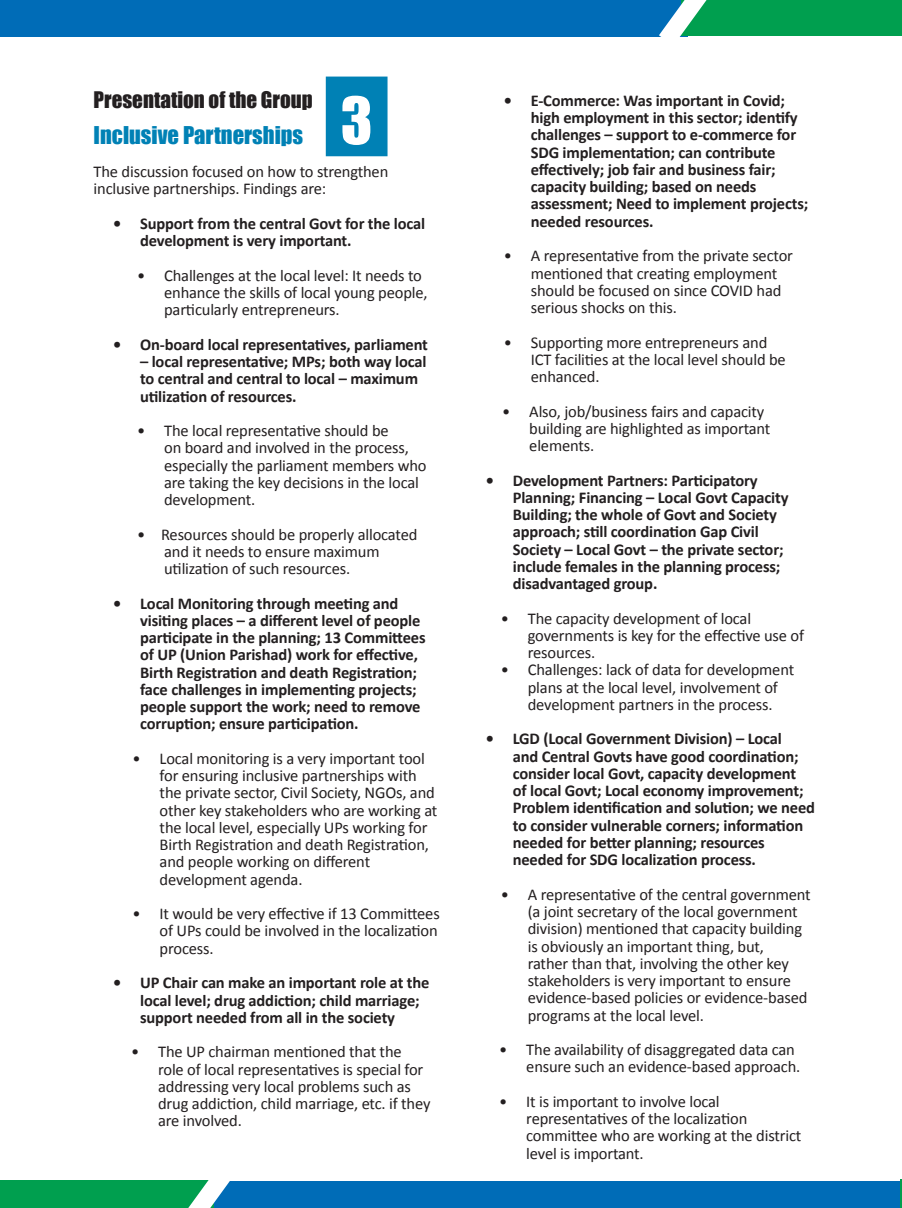
<style>
.page{position:relative;width:902px;height:1208px;background:#fff}
.page>*{position:absolute;margin:0;border:0;box-sizing:border-box;transform-origin:0 0}
.t1{font:60px "Impact";color:#fff}
.t2{font:22.5px "Impact";color:#0081b5}
.t3{font:21px "Impact";color:#231f20}
.t4{font:16.5px/17.2px "Calibri";letter-spacing:-.01em;color:#231f20}
.t5{font:700 16.5px/17.2px "Calibri";letter-spacing:-.01em;color:#231f20}
</style>
<div class="page">
<div style="left:0;top:0;width:687px;height:37px;background:#006cb7"></div>
<div style="left:681px;top:0;width:220px;height:36px;background:#009f4f"></div>
<svg style="left:659px;top:0;width:47px;height:37px"></svg>
<div style="left:326px;top:77px;width:61px;height:79px;background:#0081b5"></div>
<div style="left:181px;top:1181px;width:720px;height:27px;background:#006cb7"></div>
<div style="left:0;top:1181px;width:213px;height:27px;background:#009f4f"></div>
<svg style="left:188px;top:1180px;width:42px;height:28px"></svg>
<svg style="left:900px;top:1179px;width:1px;height:29px"></svg>
<p class="t3" style="left:94px;top:83px;width:220px">Presentation of the Group</p>
<p class="t1" style="left:340px;top:74px;width:33px">3</p>
<p class="t4" style="left:94px;top:162px;width:296px">The discussion focused on how to strengthen</p>
<p class="t4" style="left:94px;top:180px;width:234px">inclusive partnerships. Findings are:</p>
<p class="t5" style="left:140px;top:214px;width:286px;text-indent:-27px">• Support from the central Govt for the local development is very important.</p>
<p class="t4" style="left:164px;top:266px;width:265px;text-indent:-27px">• Challenges at the local level: It needs to enhance the skills of local young people, particularly entrepreneurs.</p>
<p class="t5" style="left:113px;top:335px;width:316px">• On-board local representatives, parliament</p>
<p class="t5" style="left:140px;top:352px;width:288px">– local representative; MPs; both way local to central and central to local – maximum utilization of resources.</p>
<p class="t4" style="left:164px;top:421px;width:264px;text-indent:-27px">• The local representative should be<br>on board and involved in the process, especially the parliament members who are taking the key decisions in the local development.</p>
<p class="t4" style="left:164px;top:525px;width:255px;text-indent:-27px">• Resources should be properly allocated and it needs to ensure maximum utilization of such resources.</p>
<p class="t5" style="left:140px;top:594px;width:287px;text-indent:-27px">• Local Monitoring through meeting and visiting places – a different level of people participate in the planning; 13 Committees of UP (Union Parishad) work for effective, Birth Registration and death Registration; face challenges in implementing projects; people support the work; need to remove corruption; ensure participation.</p>
<p class="t4" style="left:160px;top:749px;width:279px;text-indent:-27px">• Local monitoring is a very important tool for ensuring inclusive partnerships with the private sector, Civil Society, NGOs, and other key stakeholders who are working at the local level, especially UPs working for Birth Registration and death Registration, and people working on different development agenda.</p>
<p class="t4" style="left:160px;top:904px;width:281px;text-indent:-27px">• It would be very effective if 13 Committees of UPs could be involved in the localization process.</p>
<p class="t5" style="left:140px;top:973px;width:291px;text-indent:-27px">• UP Chair can make an important role at the local level; drug addiction; child marriage; support needed from all in the society</p>
<p class="t4" style="left:158px;top:1042px;width:274px;text-indent:-27px">• The UP chairman mentioned that the role of local representatives is special for addressing very local problems such as drug addiction, child marriage, etc. if they are involved.</p>
<p class="t2" style="left:94px;top:118px;width:211px">Inclusive Partnerships</p>
<p class="t5" style="left:530px;top:91px;width:279px;text-indent:-27px">• E-Commerce: Was important in Covid; high employment in this sector; identify challenges – support to e-commerce for SDG implementation; can contribute effectively; job fair and business fair; capacity building; based on needs assessment; Need to implement projects; needed resources.</p>
<p class="t4" style="left:530px;top:246px;width:264px;text-indent:-27px">• A representative from the private sector mentioned that creating employment should be focused on since COVID had serious shocks on this.</p>
<p class="t4" style="left:530px;top:333px;width:256px;text-indent:-27px">• Supporting more entrepreneurs and<br>ICT facilities at the local level should be enhanced.</p>
<p class="t4" style="left:529px;top:402px;width:243px;text-indent:-27px">• Also, job/business fairs and capacity building are highlighted as important elements.</p>
<p class="t5" style="left:512px;top:471px;width:277px;text-indent:-27px">• Development Partners: Participatory Planning; Financing – Local Govt Capacity Building; the whole of Govt and Society approach; still coordination Gap Civil Society – Local Govt – the private sector; include females in the planning process; disadvantaged group.</p>
<p class="t4" style="left:527px;top:609px;width:278px;text-indent:-27px">• The capacity development of local governments is key for the effective use of resources.</p>
<p class="t4" style="left:527px;top:660px;width:268px;text-indent:-27px">• Challenges: lack of data for development plans at the local level, involvement of development partners in the process.</p>
<p class="t5" style="left:512px;top:729px;width:304px;text-indent:-27px">• LGD (Local Government Division) – Local<br>and Central Govts have good coordination; consider local Govt, capacity development<br>of local Govt; Local economy improvement; Problem identification and solution; we need to consider vulnerable corners; information needed for better planning; resources needed for SDG localization process.</p>
<p class="t4" style="left:527px;top:885px;width:284px;text-indent:-27px">• A representative of the central government (a joint secretary of the local government division) mentioned that capacity building is obviously an important thing, but,<br>rather than that, involving the other key stakeholders is very important to ensure evidence-based policies or evidence-based programs at the local level.</p>
<p class="t4" style="left:526px;top:1040px;width:275px;text-indent:-27px">• The availability of disaggregated data can ensure such an evidence-based approach.</p>
<p class="t4" style="left:526px;top:1092px;width:276px;text-indent:-27px">• It is important to involve local representatives of the localization committee who are working at the district level is important.</p>
</div>
